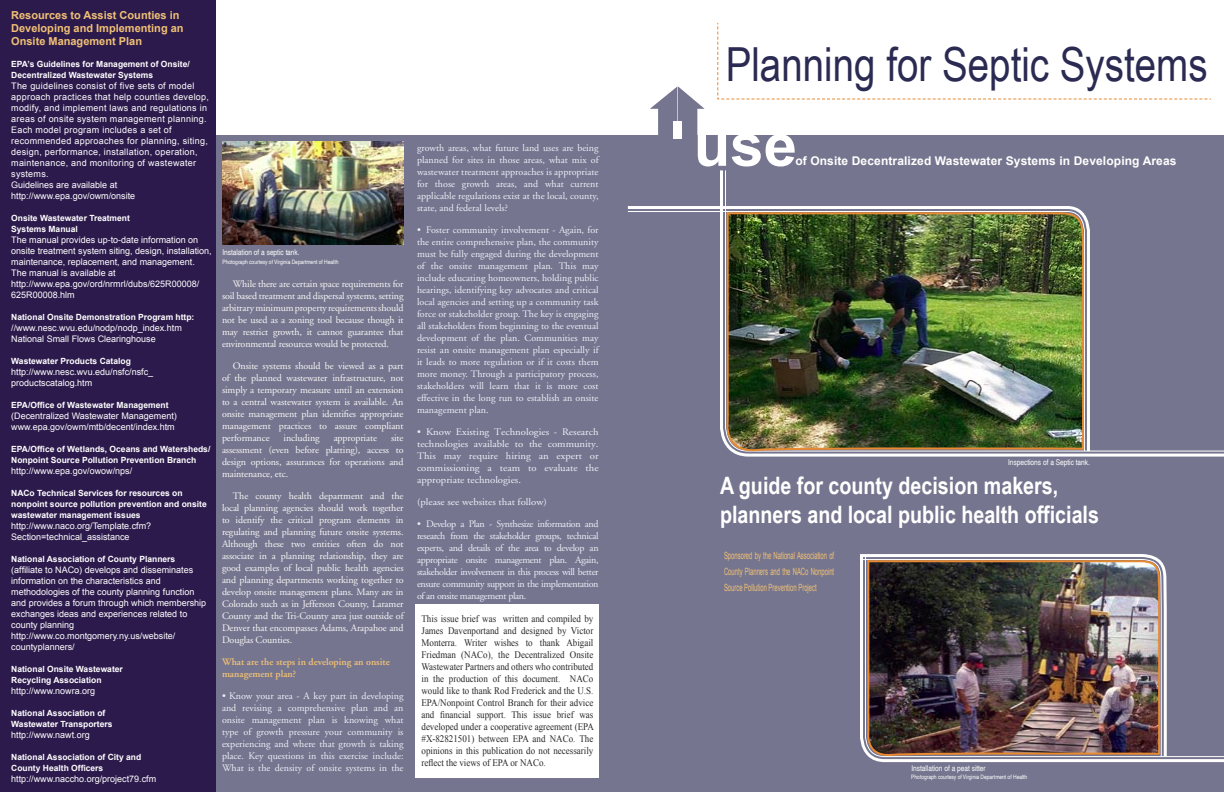
<style>
.page{position:relative;width:1224px;height:792px;background:#fff}
.page>*{position:absolute;margin:0;border:0;box-sizing:border-box;transform-origin:0 0}
.t1{font:700 60px "Arial";color:#fff}
.t2{font:47px "Arial Narrow";color:#2a2a52}
.t3{font:700 24px/28.8px "Arial Narrow";color:#fff}
.t4{font:700 12px "Arial";letter-spacing:.01em;color:#fff}
.t5{font:700 11px/13px "Arial";color:#f1c175}
.Paragraph_Style_1_copy{font:10px/12px "Adobe Garamond";color:#eeeef8;text-align:justify}
.Paragraph_Style_1{font:10px/12px "Adobe Garamond";letter-spacing:-.01em;color:#f8f7f6;text-align:justify}
.Inside_Address_Name{font:10px/12px "Times New Roman";color:#2a2828;text-align:justify;scale:.9 1}
.t6{font:10px/16px "Arial";color:#f1c175;text-align:justify;scale:.59 1}
.t7{font:600 10px/12px "Adobe Garamond";color:#f1c175}
.Paragraph_Style_1_copy-2{font:10px "Adobe Garamond";color:#eeeef8;scale:1.07 1}
.t8{font:9px/11px "Arial";color:#fff}
.t9{font:9px/11px "Arial";letter-spacing:.03em;color:#fff}
.t10{font:700 8.5px/11px "Arial";color:#fff}
.t11{font:condensed 8px "Helvetica";color:#fff}
.t12{font:condensed 6px "Helvetica";color:#fff}
</style>
<div class="page">
<div style="left:0;top:135px;width:1224px;height:657px;background:#75758f"></div>
<svg style="left:650px;top:86px;width:55px;height:53px"></svg>
<div style="left:673px;top:121px;width:8px;height:17px;background:#fff"></div>
<svg style="left:720px;top:170px;width:504px;height:287px"></svg>
<svg style="left:627px;top:205px;width:464px;height:249px"></svg>
<svg style="left:872px;top:756px;width:352px;height:7px"></svg>
<svg style="left:860px;top:554px;width:308px;height:205px"></svg>
<img style="left:723px;top:211px;width:362px;height:242px">
<img style="left:864px;top:559px;width:297px;height:198px">
<img style="left:222px;top:141px;width:181px;height:103px">
<svg style="left:717px;top:23px;width:494px;height:77px"></svg>
<div style="left:0;top:0;width:216px;height:792px;background:#2c1a4c"></div>
<div style="left:416px;top:604px;width:183px;height:174px;background:#fff"></div>
<p class="t5" style="left:11px;top:9px;width:174px">Resources to Assist Counties in<br>Developing and Implementing an<br>Onsite Management Plan</p>
<p class="t10" style="left:11px;top:59px;width:180px">EPA’s Guidelines for Management of Onsite/<br>Decentralized Wastewater Systems</p>
<p class="t9" style="left:11px;top:80px;width:199px">The guidelines consist of five sets of model approach practices that help counties develop, modify, and implement laws and regulations in areas of onsite system management planning.<br>Each model program includes a set of recommended approaches for planning, siting, design, performance, installation, operation, maintenance, and monitoring of wastewater systems.</p>
<p class="t8" style="left:11px;top:179px;width:108px">Guidelines are available at</p>
<p class="t8" style="left:11px;top:190px;width:126px">http://www.epa.gov/owm/onsite</p>
<p class="t10" style="left:11px;top:213px;width:120px">Onsite Wastewater Treatment</p>
<p class="t10" style="left:11px;top:224px;width:68px">Systems Manual</p>
<p class="t8" style="left:11px;top:234px;width:202px">The manual provides up-to-date information on onsite treatment system siting, design, installation, maintenance, replacement, and management.<br>The manual is available at</p>
<p class="t8" style="left:11px;top:278px;width:190px">http://www.epa.gov/ord/nrmrl/dubs/625R00008/<br>625R00008.hlm</p>
<p class="t10" style="left:11px;top:312px;width:185px">National Onsite Demonstration Program http:</p>
<p class="t8" style="left:11px;top:322px;width:172px">//www.nesc.wvu.edu/nodp/nodp_index.htm</p>
<p class="t8" style="left:11px;top:333px;width:146px">National Small Flows Clearinghouse</p>
<p class="t10" style="left:11px;top:356px;width:121px">Wastewater Products Catalog</p>
<p class="t8" style="left:11px;top:366px;width:144px">http://www.nesc.wvu.edu/nsfc/nsfc_ productscatalog.htm</p>
<p class="t10" style="left:11px;top:400px;width:159px">EPA/Office of Wastewater Management</p>
<p class="t8" style="left:11px;top:410px;width:167px">(Decentralized Wastewater Management)</p>
<p class="t8" style="left:11px;top:421px;width:165px">www.epa.gov/owm/mtb/decent/index.htm</p>
<p class="t10" style="left:11px;top:444px;width:201px">EPA/Office of Wetlands, Oceans and Watersheds/<br>Nonpoint Source Pollution Prevention Branch</p>
<p class="t8" style="left:11px;top:465px;width:123px">http://www.epa.gov/owow/nps/</p>
<p class="t10" style="left:11px;top:488px;width:197px">NACo Technical Services for resources on nonpoint source pollution prevention and onsite wastewater management issues</p>
<p class="t8" style="left:11px;top:520px;width:142px">http://www.naco.org/Template.cfm?</p>
<p class="t8" style="left:11px;top:531px;width:120px">Section=technical_assistance</p>
<p class="t10" style="left:11px;top:554px;width:166px">National Association of County Planners</p>
<p class="t8" style="left:11px;top:564px;width:197px">(affiliate to NACo) develops and disseminates information on the characteristics and methodologies of the county planning function and provides a forum through which membership exchanges ideas and experiences related to county planning</p>
<p class="t8" style="left:11px;top:630px;width:166px">http://www.co.montgomery.ny.us/website/ countyplanners/</p>
<p class="t10" style="left:11px;top:664px;width:113px">National Onsite Wastewater</p>
<p class="t10" style="left:11px;top:675px;width:92px">Recycling Association</p>
<p class="t8" style="left:11px;top:685px;width:86px">http://www.nowra.org</p>
<p class="t10" style="left:11px;top:708px;width:96px">National Association of</p>
<p class="t10" style="left:11px;top:719px;width:103px">Wastewater Transporters</p>
<p class="t8" style="left:11px;top:729px;width:80px">http://www.nawt.org</p>
<p class="t10" style="left:11px;top:752px;width:132px">National Association of City and</p>
<p class="t10" style="left:11px;top:763px;width:94px">County Health Officers</p>
<p class="t8" style="left:11px;top:773px;width:147px">http://www.naccho.org/project79.cfm</p>
<p class="t11" style="left:222px;top:247px;width:79px">Instalation of a septic tank.</p>
<p class="t12" style="left:222px;top:259px;width:118px">Photograph courtesy of Virginia Department of Health</p>
<p class="Paragraph_Style_1" style="left:222px;top:278px;width:183px;text-indent:11px">While there are certain space requirements for soil based treatment and dispersal systems, setting arbitrary minimum property requirements should not be used as a zoning tool because though it may restrict growth, it cannot guarantee that environmental resources would be protected.</p>
<p class="Paragraph_Style_1" style="left:222px;top:360px;width:183px;text-indent:11px">Onsite systems should be viewed as a part of the planned wastewater infrastructure, not simply a temporary measure until an extension to a central wastewater system is available. An onsite management plan identifies appropriate management practices to assure compliant performance</p>
<p class="Paragraph_Style_1" style="left:284px;top:432px;width:37px">including</p>
<p class="Paragraph_Style_1" style="left:334px;top:432px;width:45px">appropriate</p>
<p class="Paragraph_Style_1" style="left:222px;top:432px;width:183px;text-indent:169px">site assessment (even before platting), access to design options, assurances for operations and maintenance, etc.</p>
<p class="Paragraph_Style_1" style="left:222px;top:490px;width:183px;text-indent:11px">The county health department and the local planning agencies should work together to identify the critical program elements in regulating and planning future onsite systems.<br>Although these two entities often do not associate in a planning relationship, they are good examples of local public health agencies and planning departments working together to develop onsite management plans. Many are in Colorado such as in Jefferson County, Laramer County and the Tri-County area just outside of Denver that encompasses Adams, Arapahoe and Douglas Counties.</p>
<p class="t7" style="left:222px;top:656px;width:169px">What are the steps in developing an onsite management plan?</p>
<p class="Paragraph_Style_1_copy" style="left:222px;top:690px;width:183px">• Know your area - A key part in developing and revising a comprehensive plan and an onsite management plan is knowing what type of growth pressure your community is experiencing and where that growth is taking place. Key questions in this exercise include:<br>What is the density of onsite systems in the</p>
<p class="Paragraph_Style_1_copy" style="left:417px;top:142px;width:183px">growth areas, what future land uses are being planned for sites in those areas, what mix of wastewater treatment approaches is appropriate for those growth areas, and what current applicable regulations exist at the local, county, state, and federal levels?</p>
<p class="Paragraph_Style_1_copy" style="left:417px;top:224px;width:183px">• Foster community involvement - Again, for the entire comprehensive plan, the community must be fully engaged during the development of the onsite management plan. This may include educating homeowners, holding public hearings, identifying key advocates and critical local agencies and setting up a community task force or stakeholder group. The key is engaging all stakeholders from beginning to the eventual development of the plan. Communities may resist an onsite management plan especially if it leads to more regulation or if it costs them more money. Through a participatory process, stakeholders will learn that it is more cost effective in the long run to establish an onsite management plan.</p>
<p class="Paragraph_Style_1_copy" style="left:417px;top:426px;width:183px">• Know Existing Technologies - Research technologies available to the community.<br>This may require hiring an expert or commissioning a team to evaluate the appropriate technologies.</p>
<p class="Paragraph_Style_1_copy-2" style="left:417px;top:496px;width:123px">(please see websites that follow)</p>
<p class="Paragraph_Style_1_copy" style="left:417px;top:518px;width:183px">• Develop a Plan - Synthesize information and research from the stakeholder groups, technical experts, and details of the area to develop an appropriate onsite management plan. Again, stakeholder involvement in this process will better ensure community support in the implementation of an onsite management plan.</p>
<p class="Inside_Address_Name" style="left:422px;top:612px;width:193px">This issue brief was written and compiled by James Davenportand and designed by Victor Monterra. Writer wishes to thank Abigail Friedman (NACo), the Decentralized Onsite Wastewater Partners and others who contributed in the production of this document. NACo would like to thank Rod Frederick and the U.S.<br>EPA/Nonpoint Control Branch for their advice and financial support. This issue brief was developed under a cooperative agreement (EPA #X-82821501) between EPA and NACo. The opinions in this publication do not necessarily reflect the views of EPA or NACo.</p>
<p class="t2" style="left:726px;top:38px;width:483px">Planning for Septic Systems</p>
<p class="t1" style="left:694px;top:111px;width:105px">use</p>
<p class="t4" style="left:795px;top:154px;width:383px">of Onsite Decentralized Wastewater Systems in Developing Areas</p>
<p class="t11" style="left:1008px;top:457px;width:83px">Inspections of a Septic tank.</p>
<p class="t3" style="left:720px;top:471px;width:381px">A guide for county decision makers, planners and local public health officials</p>
<p class="t6" style="left:724px;top:548px;width:188px">Sponsored by the National Association of County Planners and the NACo Nonpoint Source Pollution Prevention Project</p>
<p class="t11" style="left:911px;top:764px;width:76px">Installation of a peat sitter</p>
<p class="t12" style="left:911px;top:773px;width:118px">Photograph courtesy of Virginia Department of Health</p>
</div>
